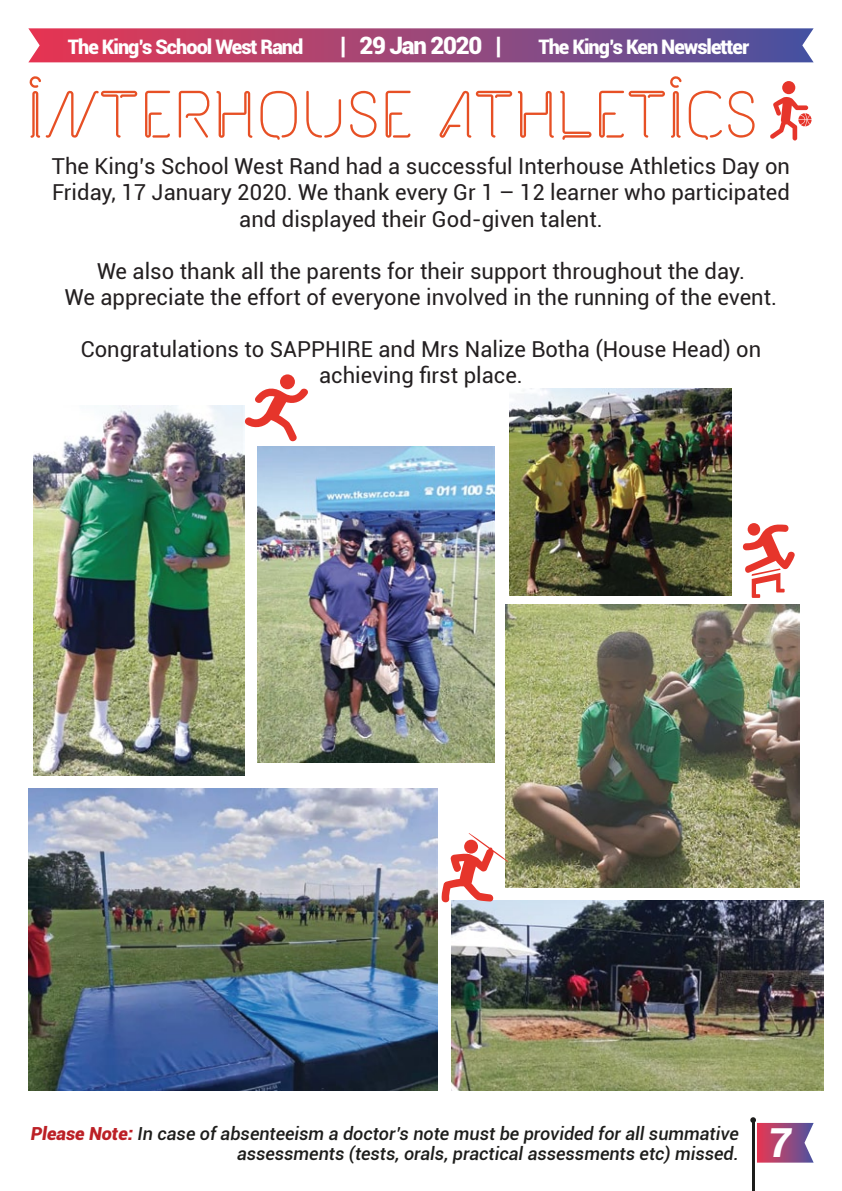
<style>
.page{position:relative;width:842px;height:1191px;background:#fff}
.page>*{position:absolute;margin:0;border:0;box-sizing:border-box;transform-origin:0 0}
.t1{font:66.8px "Kabel";color:#e75025}
.t2{font:italic 900 40px "Roboto";color:#fff}
.t3{font:900 24px "Roboto";letter-spacing:-.05em;color:#fff}
.t4{font:22px/26px "Roboto";color:#231f20;text-align:center}
.t5{font:900 20px "Roboto";letter-spacing:-.05em;color:#fff}
.t6{font:italic 500 18px/19.6px "Roboto";color:#1d1d1b;text-align:right}
.s1{font-weight:900;color:#bc2026}
</style>
<div class="page">
<hr style="left:752px;top:1120px;width:2px;height:71px;background:#1d1d1b">
<svg style="left:750px;top:1117px;width:64px;height:45px"></svg>
<svg style="left:28px;top:28px;width:786px;height:34px;background:#9d4a7c"></svg>
<img style="left:33px;top:405px;width:212px;height:370px">
<img style="left:509px;top:388px;width:222px;height:207px">
<img style="left:28px;top:788px;width:409px;height:302px">
<img style="left:506px;top:604px;width:293px;height:283px">
<img style="left:258px;top:446px;width:237px;height:316px">
<img style="left:451px;top:901px;width:372px;height:189px">
<svg style="left:242px;top:374px;width:66px;height:69px"></svg>
<svg style="left:441px;top:833px;width:67px;height:70px"></svg>
<svg style="left:742px;top:523px;width:53px;height:75px"></svg>
<svg style="left:770px;top:81px;width:41px;height:59px"></svg>
<p class="t5" style="left:68px;top:32px;width:237px">The King’s School West Rand</p>
<p class="t3" style="left:340px;top:28px;width:163px">| 29 Jan 2020 |</p>
<p class="t5" style="left:538px;top:32px;width:212px">The King’s Ken Newsletter</p>
<h1 class="t1" style="left:27px;top:75px;width:733px">Interhouse Athletics</h1>
<p class="t4" style="left:52px;top:153px;width:740px">The King’s School West Rand had a successful Interhouse Athletics Day on<br>Friday, 17 January 2020. We thank every Gr 1 – 12 learner who participated and displayed their God-given talent.</p>
<p class="t4" style="left:65px;top:257px;width:714px">We also thank all the parents for their support throughout the day.<br>We appreciate the effort of everyone involved in the running of the event.</p>
<p class="t4" style="left:81px;top:335px;width:682px">Congratulations to SAPPHIRE and Mrs Nalize Botha (House Head) on achieving first place.</p>
<p class="t6" style="left:31px;top:1123px;width:710px"><span class="s1">Please Note:</span> In case of absenteeism a doctor’s note must be provided for all summative assessments (tests, orals, practical assessments etc) missed.</p>
<h2 class="t2" style="left:768px;top:1114px;width:25px">7</h2>
</div>
